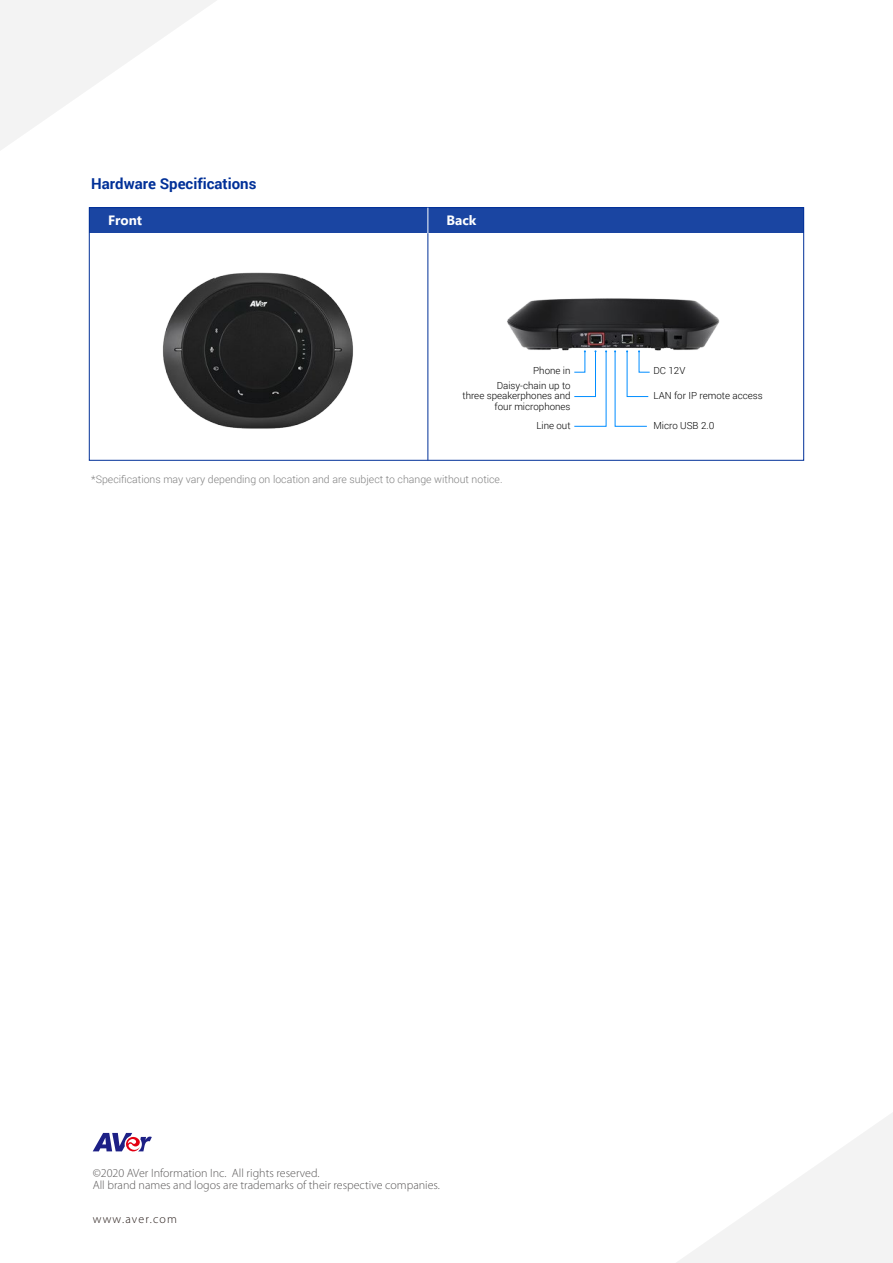
<style>
.page{position:relative;width:893px;height:1263px;background:#fff}
.page>*{position:absolute;margin:0;border:0;box-sizing:border-box;transform-origin:0 0}
.t1{font:700 15px "Roboto";color:#003098}
.t2{font:700 13.5px "Segoe UI";color:#fff}
.t3{font:300 12px/12px "Myriad Pro";color:#595757}
.t4{font:300 12px "Myriad Pro";letter-spacing:.1em;color:#231815}
.t5{font:300 10.5px "Roboto";color:#808080}
.t6{font:300 9.75px/10.5px "Roboto";color:#000;text-align:right}
</style>
<div class="page">
<svg style="left:0;top:0;width:216px;height:150px"></svg>
<svg style="left:677px;top:1113px;width:216px;height:150px"></svg>
<div style="left:89px;top:208px;width:715px;height:25px;background:#1a45a2"></div>
<img style="left:507px;top:298px;width:213px;height:54px">
<svg style="left:574px;top:350px;width:33px;height:77px"></svg>
<svg style="left:614px;top:350px;width:36px;height:77px"></svg>
<svg style="left:93px;top:1133px;width:59px;height:19px"></svg>
<img style="left:163px;top:272px;width:190px;height:157px">
<svg style="left:428px;top:208px;width:1px;height:25px"></svg>
<hr style="left:428px;top:233px;width:1px;height:227px;background:#003098">
<p class="t1" style="left:91px;top:173px;width:167px">Hardware Specifications</p>
<p class="t2" style="left:108px;top:208px;width:36px">Front</p>
<p class="t2" style="left:446px;top:208px;width:31px">Back</p>
<p class="t6" style="left:533px;top:365px;width:39px">Phone in</p>
<p class="t6" style="left:462px;top:380px;width:110px">Daisy-chain up to<br>three speakerphones and four microphones</p>
<p class="t5" style="left:91px;top:471px;width:413px">*Specifications may vary depending on location and are subject to change without notice.</p>
<p class="t6" style="left:536px;top:420px;width:36px">Line out</p>
<p class="t6" style="left:653px;top:365px;width:33px">DC 12V</p>
<p class="t6" style="left:653px;top:390px;width:111px">LAN for IP remote access</p>
<p class="t6" style="left:653px;top:420px;width:62px">Micro USB 2.0</p>
<p class="t3" style="left:93px;top:1167px;width:349px">©2020 AVer Information Inc. All rights reserved.<br>All brand names and logos are trademarks of their respective companies.</p>
<p class="t4" style="left:93px;top:1212px;width:86px">www.aver.com</p>
</div>
